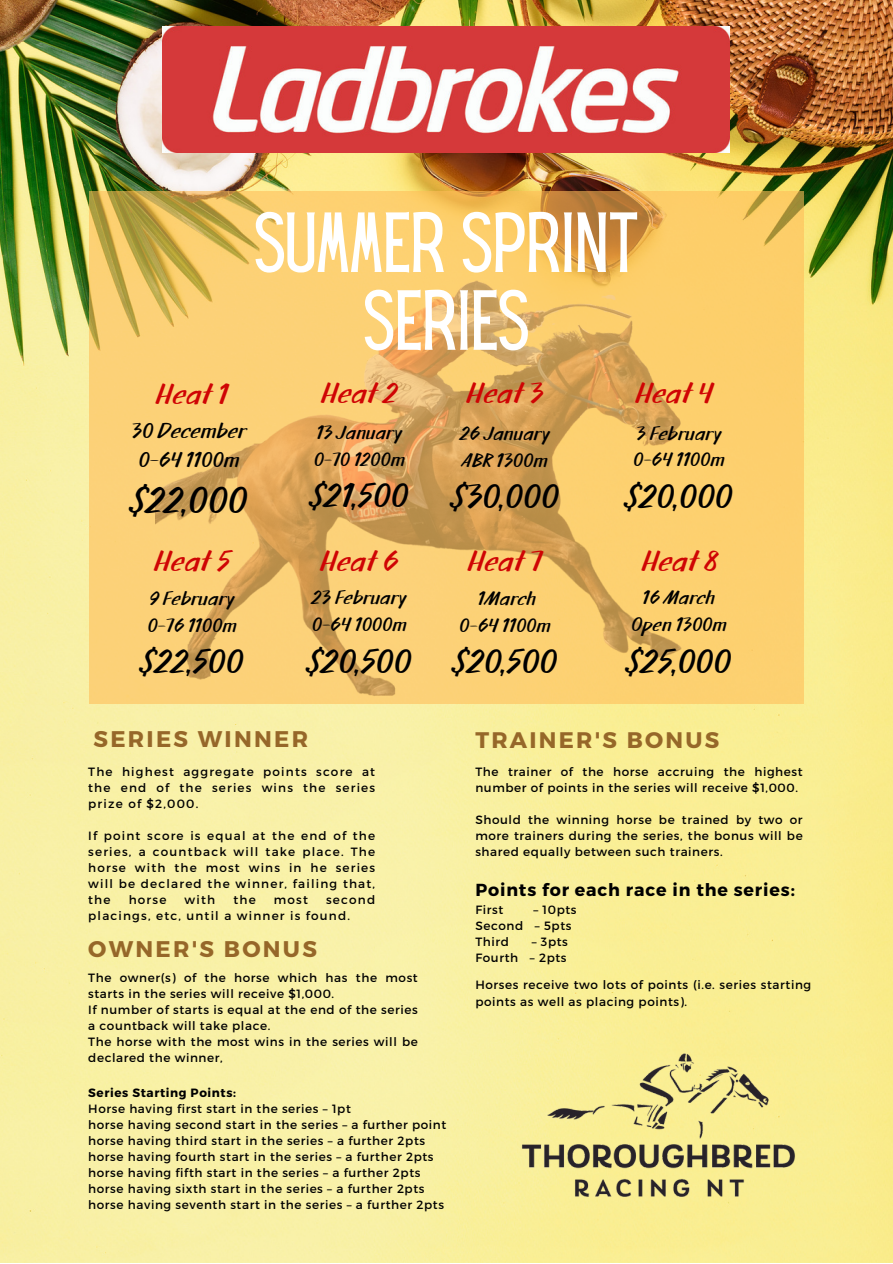
<style>
.page{position:relative;width:893px;height:1264px;background:#fff}
.page>*{position:absolute;margin:0;border:0;box-sizing:border-box;transform-origin:0 0}
.t1{font:74.4px "Hey Gotcha";color:#fff}
.t2{font:37.65px "Walls";color:#000}
.t3{font:34.2px "Walls";color:#000}
.t4{font:34.05px "Walls";color:#000}
.t5{font:29.25px "Walls";color:#cf0404}
.t6{font:29.1px "Walls";color:#cf0404}
.t7{font:700 22.65px "Montserrat";letter-spacing:.1em;color:#966729}
.t8{font:700 22.5px "Montserrat";letter-spacing:.1em;color:#966729}
.t9{font:21.45px "Walls";color:#000}
.t10{font:19.5px "Walls";color:#000}
.t11{font:19.35px "Walls";color:#000}
.t12{font:700 17.4px "Montserrat";letter-spacing:.05em;color:#000}
.t13{font:12px/16px "Montserrat";letter-spacing:.05em;color:#000}
.t14{font:12px/16px "Montserrat";letter-spacing:.1em;color:#000}
.t15{font:700 12px "Montserrat";letter-spacing:.05em;color:#000}
</style>
<div class="page">
<img style="left:0;top:0;width:892px;height:1262px">
<img style="left:163px;top:27px;width:566px;height:125px">
<svg style="left:89px;top:191px;width:714px;height:512px;fill:#fcd070"></svg>
<img style="left:505px;top:1036px;width:306px;height:177px">
<p class="t1" style="left:254px;top:212px;width:386px">SUMMER SPRINT</p>
<p class="t1" style="left:363px;top:290px;width:167px">SERIES</p>
<p class="t6" style="left:156px;top:377px;width:74px">Heat 1</p>
<p class="t9" style="left:132px;top:418px;width:116px">30 December</p>
<p class="t9" style="left:139px;top:447px;width:103px">0-64 1100m</p>
<p class="t2" style="left:131px;top:478px;width:119px">$22,000</p>
<p class="t5" style="left:154px;top:544px;width:77px">Heat 5</p>
<p class="t10" style="left:150px;top:587px;width:87px">9 February</p>
<p class="t10" style="left:148px;top:614px;width:91px">0-76 1100m</p>
<p class="t4" style="left:141px;top:642px;width:105px">$22,500</p>
<p class="t6" style="left:321px;top:376px;width:78px">Heat 2</p>
<p class="t11" style="left:317px;top:421px;width:87px">13 January</p>
<p class="t11" style="left:314px;top:448px;width:93px">0-70 1200m</p>
<p class="t4" style="left:310px;top:476px;width:100px">$21,500</p>
<p class="t5" style="left:320px;top:543px;width:80px">Heat 6</p>
<p class="t10" style="left:312px;top:586px;width:96px">23 February</p>
<p class="t10" style="left:312px;top:613px;width:97px">0-64 1000m</p>
<p class="t4" style="left:307px;top:641px;width:106px">$20,500</p>
<p class="t5" style="left:467px;top:376px;width:79px">Heat 3</p>
<p class="t10" style="left:460px;top:422px;width:91px">26 January</p>
<p class="t10" style="left:462px;top:448px;width:87px">ABR 1300m</p>
<p class="t3" style="left:451px;top:476px;width:109px">$30,000</p>
<p class="t5" style="left:468px;top:544px;width:76px">Heat 7</p>
<p class="t10" style="left:478px;top:587px;width:60px">1March</p>
<p class="t10" style="left:459px;top:614px;width:93px">0-64 1100m</p>
<p class="t4" style="left:453px;top:642px;width:106px">$20,500</p>
<p class="t5" style="left:635px;top:376px;width:80px">Heat 4</p>
<p class="t10" style="left:636px;top:421px;width:87px">3 February</p>
<p class="t10" style="left:633px;top:448px;width:93px">0-64 1100m</p>
<p class="t4" style="left:625px;top:476px;width:109px">$20,000</p>
<p class="t5" style="left:642px;top:544px;width:78px">Heat 8</p>
<p class="t10" style="left:643px;top:586px;width:74px">16 March</p>
<p class="t10" style="left:631px;top:613px;width:97px">Open 1300m</p>
<p class="t4" style="left:627px;top:641px;width:106px">$25,000</p>
<p class="t7" style="left:93px;top:724px;width:216px">SERIES WINNER</p>
<p class="t13" style="left:88px;top:762px;width:288px;text-align:justify">The highest aggregate points score at the end of the series wins the series prize of $2,000.</p>
<p class="t13" style="left:88px;top:826px;width:288px;text-align:justify">If point score is equal at the end of the series, a countback will take place. The horse with the most wins in he series will be declared the winner, failing that, the</p>
<p class="t13" style="left:129px;top:890px;width:39px">horse</p>
<p class="t13" style="left:184px;top:890px;width:32px">with</p>
<p class="t13" style="left:233px;top:890px;width:24px">the</p>
<p class="t13" style="left:274px;top:890px;width:36px">most</p>
<p class="t14" style="left:88px;top:890px;width:288px;text-indent:238px">second placings, etc, until a winner is found.</p>
<p class="t7" style="left:88px;top:934px;width:230px">OWNER'S BONUS</p>
<p class="t13" style="left:88px;top:969px;width:331px">The owner(s) of the horse which has the most starts in the series will receive $1,000.</p>
<p class="t13" style="left:88px;top:1001px;width:331px">If number of starts is equal at the end of the series a countback will take place.</p>
<p class="t13" style="left:88px;top:1033px;width:331px">The horse with the most wins in the series will be declared the winner,</p>
<p class="t15" style="left:88px;top:1085px;width:149px">Series Starting Points:</p>
<p class="t13" style="left:88px;top:1100px;width:264px">Horse having first start in the series – 1pt</p>
<p class="t13" style="left:88px;top:1116px;width:359px">horse having second start in the series – a further point</p>
<p class="t13" style="left:88px;top:1132px;width:338px">horse having third start in the series – a further 2pts</p>
<p class="t13" style="left:88px;top:1148px;width:347px">horse having fourth start in the series – a further 2pts</p>
<p class="t13" style="left:88px;top:1164px;width:334px">horse having fifth start in the series – a further 2pts</p>
<p class="t13" style="left:88px;top:1180px;width:338px">horse having sixth start in the series – a further 2pts</p>
<p class="t13" style="left:88px;top:1196px;width:357px">horse having seventh start in the series – a further 2pts</p>
<p class="t8" style="left:475px;top:725px;width:245px">TRAINER'S BONUS</p>
<p class="t13" style="left:475px;top:762px;width:329px">The trainer of the horse accruing the highest number of points in the series will receive $1,000.</p>
<p class="t13" style="left:475px;top:810px;width:329px;text-align:justify">Should the winning horse be trained by two or more trainers during the series, the bonus will be shared equally between such trainers.</p>
<p class="t12" style="left:475px;top:878px;width:321px">Points for each race in the series:</p>
<p class="t13" style="left:475px;top:901px;width:29px">First</p>
<p class="t13" style="left:533px;top:901px;width:45px">– 10pts</p>
<p class="t13" style="left:475px;top:917px;width:98px">Second – 5pts</p>
<p class="t13" style="left:475px;top:933px;width:35px">Third</p>
<p class="t13" style="left:531px;top:933px;width:38px">– 3pts</p>
<p class="t13" style="left:475px;top:949px;width:93px">Fourth – 2pts</p>
<p class="t13" style="left:475px;top:976px;width:337px;line-height:16.8px">Horses receive two lots of points (i.e. series starting points as well as placing points).</p>
</div>
